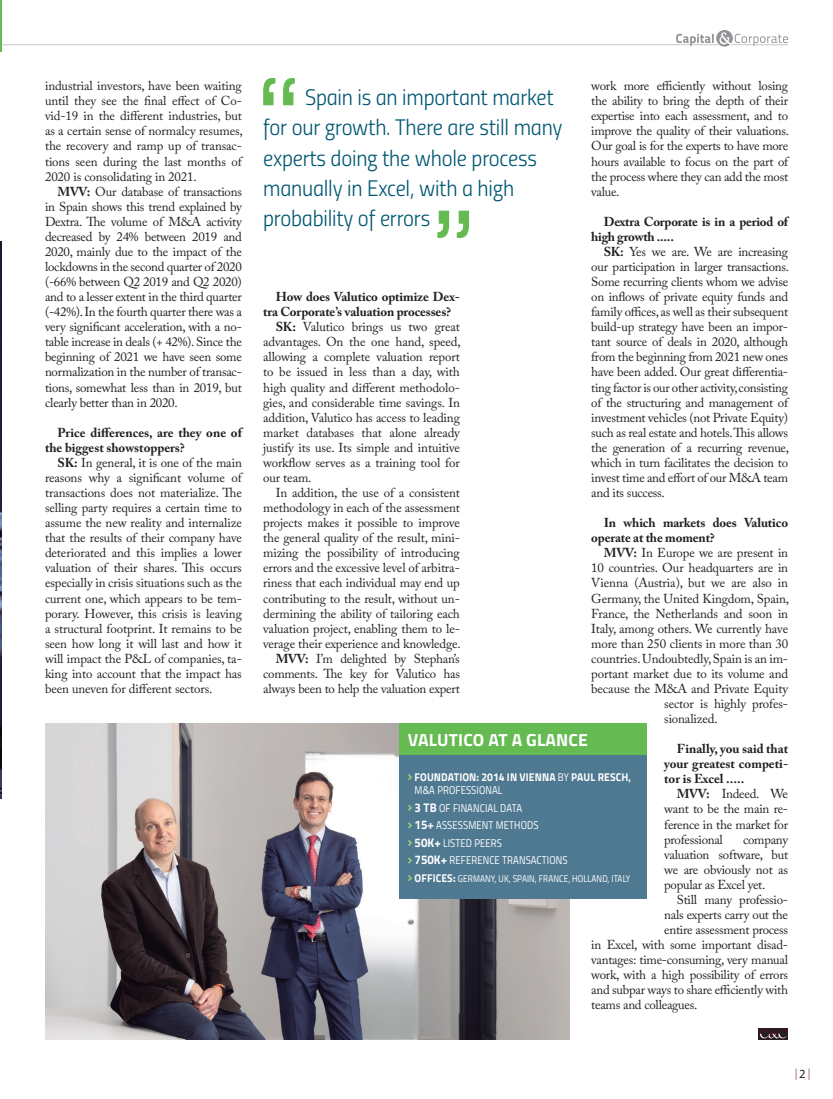
<style>
.page{position:relative;width:833px;height:1099px;background:#fff}
.page>*{position:absolute;margin:0;border:0;box-sizing:border-box;transform-origin:0 0}
.stl_destacado{font:22.5px/30.1px "Titillium Light Upright";letter-spacing:-.01em;color:#015772}
.CDR_pregunta{font:700 17.5px "Titillium";letter-spacing:.01em;color:#fff}
.stl_base{font:12.88px/15px "Adobe Caslon Pro";letter-spacing:-.015em;color:#231f20;text-align:justify}
.stl_pregunta{font:700 12.88px/15px "Adobe Caslon Pro";letter-spacing:-.01em;color:#231f20}
.CDR_base{font:11.25px "Titillium Regular Upright";letter-spacing:.01em;color:#fff;scale:.92 1}
.CDR_base-2{font:700 11.25px/13.1px "Titillium";letter-spacing:.01em;color:#fff;scale:.92 1}
.t1{font:300 condensed 11.25px "Myriad Pro";color:#700026}
.CDR_base-3{font:9.75px "Titillium Regular Upright";letter-spacing:.01em;color:#fff;scale:.92 1}
.s1{font-weight:700}
.s2{font-family:"Titillium Regular Upright";font-weight:400}
.s3{font-family:"Titillium";font-weight:700;font-size:12.5px}
.s4{font-family:"Titillium";font-weight:700;font-size:11.25px}
.s5{font-weight:400;font-stretch:normal;font-size:12.5px;color:#231f20}
</style>
<div class="page">
<hr style="left:1px;top:44px;width:787px;height:1px;background:#919396">
<svg style="left:676px;top:30px;width:112px;height:17px"></svg>
<img style="left:0;top:241px;width:1px;height:557px">
<hr style="left:0;top:0;width:1px;height:51px;background:#65bb52">
<div style="left:758px;top:1028px;width:30px;height:11px;background:#231f20"></div>
<svg style="left:760px;top:1029px;width:26px;height:9px"></svg>
<svg style="left:263px;top:78px;width:32px;height:27px"></svg>
<svg style="left:437px;top:211px;width:32px;height:27px"></svg>
<img style="left:45px;top:723px;width:525px;height:316px">
<div style="left:399px;top:723px;width:247px;height:32px;background:#65bb52"></div>
<div style="left:399px;top:755px;width:247px;height:144px;background:#4f7991"></div>
<svg style="left:408px;top:774px;width:4px;height:6px"></svg>
<svg style="left:408px;top:805px;width:4px;height:6px"></svg>
<svg style="left:408px;top:822px;width:4px;height:6px"></svg>
<svg style="left:408px;top:840px;width:4px;height:6px"></svg>
<svg style="left:408px;top:857px;width:4px;height:6px"></svg>
<svg style="left:408px;top:875px;width:4px;height:6px"></svg>
<p class="stl_base" style="left:45px;top:78px;width:199px">industrial investors, have been waiting until they see the final effect of Co&shy;vid-19 in the different industries, but as a certain sense of normalcy resumes, the recovery and ramp up of transac&shy;tions seen during the last months of 2020 is consolidating in 2021.</p>
<p class="stl_base" style="left:45px;top:184px;width:198px;text-indent:12px"><span class="s1">MVV:</span> Our database of transactions in Spain shows this trend explained by Dextra. The volume of M&amp;A activity decreased by 24% between 2019 and 2020, mainly due to the impact of the lockdowns in the second quarter of 2020 (-66% between Q2 2019 and Q2 2020) and to a lesser extent in the third quarter (-42%). In the fourth quarter there was a very significant acceleration, with a no&shy;table increase in deals (+ 42%). Since the beginning of 2021 we have seen some normalization in the number of transac&shy;tions, somewhat less than in 2019, but clearly better than in 2020.</p>
<p class="stl_pregunta" style="left:45px;top:425px;width:198px;text-indent:12px">Price differences, are they one of the biggest showstoppers?</p>
<p class="stl_base" style="left:45px;top:455px;width:198px;text-indent:12px"><span class="s1">SK:</span> In general, it is one of the main reasons why a significant volume of transactions does not materialize. The selling party requires a certain time to assume the new reality and internalize that the results of their company have deteriorated and this implies a lower valuation of their shares. This occurs especially in crisis situations such as the current one, which appears to be tem&shy;porary. However, this crisis is leaving a structural footprint. It remains to be seen how long it will last and how it will impact the P&amp;L of companies, ta&shy;king into account that the impact has been uneven for different sectors.</p>
<p class="stl_base" style="left:591px;top:78px;width:199px">work more efficiently without losing the ability to bring the depth of their expertise into each assessment, and to improve the quality of their valuations.<br>Our goal is for the experts to have more hours available to focus on the part of the process where they can add the most value.</p>
<p class="stl_pregunta" style="left:591px;top:214px;width:198px;text-indent:12px">Dextra Corporate is in a period of high growth .....</p>
<p class="stl_base" style="left:591px;top:244px;width:199px;text-indent:12px"><span class="s1">SK:</span> Yes we are. We are increasing our participation in larger transactions.<br>Some recurring clients whom we advise on inflows of private equity funds and family offices, as well as their subsequent build-up strategy have been an impor&shy;tant source of deals in 2020, although from the beginning from 2021 new ones have been added. Our great differentia&shy;ting factor is our other activity, consisting of the structuring and management of investment vehicles (not Private Equity) such as real estate and hotels. This allows the generation of a recurring revenue, which in turn facilitates the decision to invest time and effort of our M&amp;A team and its success.</p>
<p class="stl_pregunta" style="left:591px;top:515px;width:198px;text-indent:12px">In which markets does Valutico operate at the moment?</p>
<p class="stl_base" style="left:604px;top:545px;width:186px"><span class="s1">MVV:</span> In Europe we are present in</p>
<p class="stl_base" style="left:591px;top:560px;width:198px">10 countries. Our headquarters are in</p>
<p class="stl_base" style="left:591px;top:575px;width:198px">Vienna (Austria), but we are also in</p>
<p class="stl_base" style="left:591px;top:590px;width:199px">Germany, the United Kingdom, Spain,</p>
<p class="stl_base" style="left:591px;top:605px;width:198px">France, the Netherlands and soon in</p>
<p class="stl_base" style="left:591px;top:620px;width:198px">Italy, among others. We currently have</p>
<p class="stl_base" style="left:591px;top:635px;width:198px">more than 250 clients in more than 30</p>
<p class="stl_base" style="left:591px;top:650px;width:198px">countries. Undoubtedly, Spain is an im-</p>
<p class="stl_base" style="left:591px;top:666px;width:198px">portant market due to its volume and</p>
<p class="stl_base" style="left:591px;top:681px;width:198px">because the M&amp;A and Private Equity</p>
<p class="stl_base" style="left:664px;top:696px;width:125px">sector is highly profes-</p>
<p class="stl_base" style="left:664px;top:711px;width:55px">sionalized.</p>
<p class="stl_pregunta" style="left:664px;top:741px;width:125px;text-align:justify;text-indent:12px">Finally, you said that your greatest competi&shy;tor is Excel .....</p>
<p class="stl_base" style="left:664px;top:786px;width:125px;text-indent:12px"><span class="s1">MVV:</span> Indeed. We want to be the main re&shy;ference in the market for professional</p>
<p class="stl_destacado" style="left:263px;top:81px;width:301px;text-indent:42px">Spain is an important market for our growth. There are still many experts doing the whole process manually in Excel, with a high probability of errors</p>
<p class="stl_pregunta" style="left:263px;top:289px;width:198px;text-indent:12px">How does Valutico optimize Dex&shy;tra Corporate’s valuation processes?</p>
<p class="stl_base" style="left:263px;top:319px;width:199px;text-indent:12px"><span class="s1">SK:</span> Valutico brings us two great advantages. On the one hand, speed, allowing a complete valuation report to be issued in less than a day, with high quality and different methodolo&shy;gies, and considerable time savings. In addition, Valutico has access to leading market databases that alone already justify its use. Its simple and intuitive workflow serves as a training tool for our team.</p>
<p class="stl_base" style="left:263px;top:485px;width:199px;text-indent:12px">In addition, the use of a consistent methodology in each of the assessment projects makes it possible to improve the general quality of the result, mini&shy;mizing the possibility of introducing errors and the excessive level of arbitra&shy;riness that each individual may end up contributing to the result, without un&shy;dermining the ability of tailoring each valuation project, enabling them to le&shy;verage their experience and knowledge.</p>
<p class="stl_base" style="left:263px;top:650px;width:198px;text-indent:12px"><span class="s1">MVV:</span> I’m delighted by Stephan’s comments. The key for Valutico has always been to help the valuation expert</p>
<p class="CDR_pregunta" style="left:408px;top:726px;width:182px">VALUTICO AT A GLANCE</p>
<p class="CDR_base-2" style="left:414px;top:770px;width:237px">FOUNDATION: 2014 IN VIENNA <span class="s2">BY</span> PAUL RESCH,<br><span class="s2">M&amp;A PROFESSIONAL</span></p>
<p class="CDR_base" style="left:414px;top:799px;width:118px"><span class="s3">3 TB</span> OF FINANCIAL DATA</p>
<p class="CDR_base" style="left:414px;top:817px;width:136px"><span class="s3">15+</span> ASSESSMENT METHODS</p>
<p class="CDR_base" style="left:414px;top:834px;width:97px"><span class="s3">50K+</span> LISTED PEERS</p>
<p class="CDR_base" style="left:414px;top:852px;width:168px"><span class="s3">750K+</span> REFERENCE TRANSACTIONS</p>
<p class="CDR_base-3" style="left:414px;top:871px;width:236px"><span class="s4">OFFICES:</span> GERMANY, UK, SPAIN, FRANCE, HOLLAND, ITALY</p>
<p class="stl_base" style="left:664px;top:831px;width:125px;text-indent:79px">company valuation software, but we are obviously not as popular as Excel yet.</p>
<p class="stl_base" style="left:676px;top:891px;width:113px">Still many professio-</p>
<p class="stl_base" style="left:664px;top:906px;width:125px">nals experts carry out the</p>
<p class="stl_base" style="left:664px;top:922px;width:125px">entire assessment process</p>
<p class="stl_base" style="left:591px;top:937px;width:198px">in Excel, with some important disad-</p>
<p class="stl_base" style="left:591px;top:952px;width:198px">vantages: time-consuming, very manual</p>
<p class="stl_base" style="left:591px;top:967px;width:198px">work, with a high possibility of errors</p>
<p class="stl_base" style="left:591px;top:982px;width:198px">and subpar ways to share efficiently with</p>
<p class="stl_base" style="left:591px;top:997px;width:108px">teams and colleagues.</p>
<p class="t1" style="left:795px;top:1066px;width:17px">|<span class="s5">2</span>|</p>
</div>
